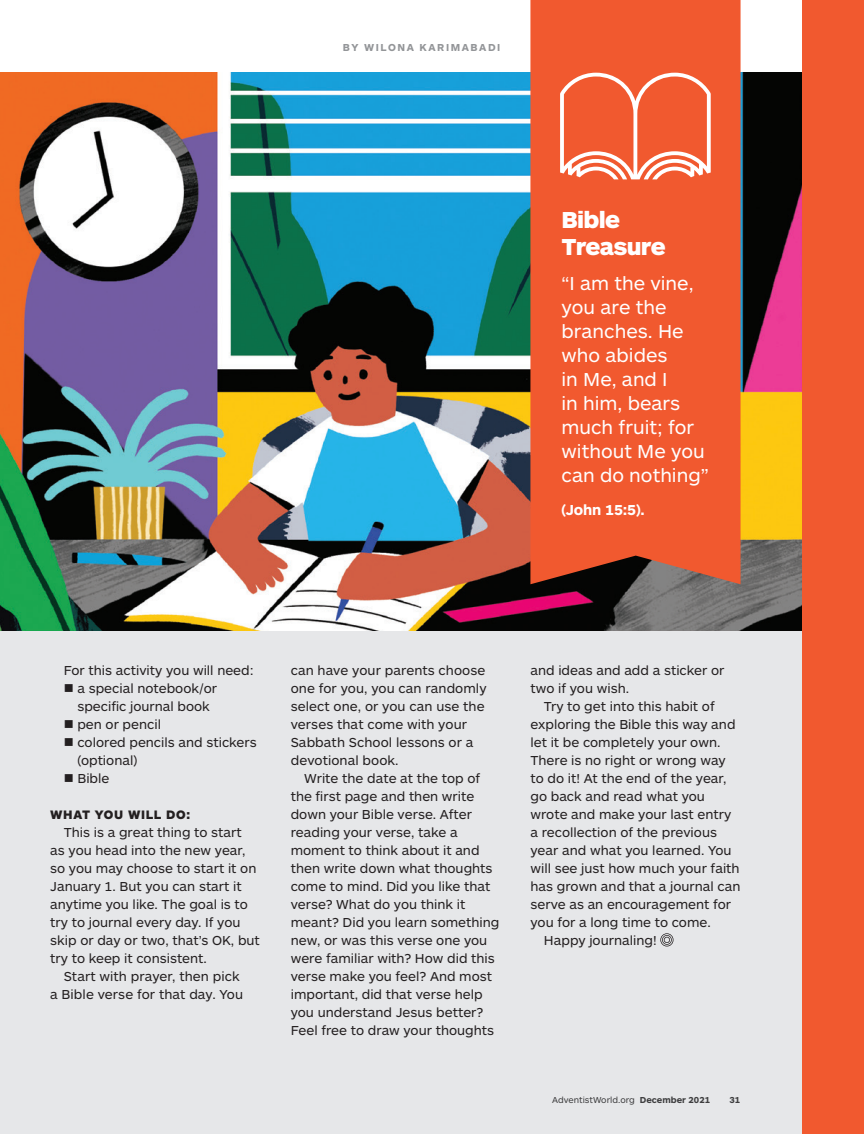
<style>
.page{position:relative;width:864px;height:1134px;background:#fff}
.page>*{position:absolute;margin:0;border:0;box-sizing:border-box;transform-origin:0 0}
.Growing_Faith_H2{font:900 24px/27px "ARS Maquette Pro";letter-spacing:-.01em;color:#fff}
.Growing_Faith_Quote{font:19.5px/24px "ARS Maquette Pro";color:#fff}
.Growing_Faith_Quote-2{font:700 15px "ARS Maquette Pro";color:#fff}
.Growing_Faith_Body_T{font:13.5px/18px "ARS Maquette Pro";color:#231f20}
.Growing_Faith_Body_T-2{font:13.5px/18px "ARS Maquette Pro";letter-spacing:.07em;color:#231f20}
.Subheads{font:900 12.75px "ARS Maquette Pro";letter-spacing:.05em;color:#231f20}
.t1{font:700 10.5px "ARS Maquette Pro";letter-spacing:.15em;color:#939598}
.t2{font:9px "ARS Maquette Pro";color:#3e3e3f}
.t3{font:700 9px "ARS Maquette Pro";color:#3e3e3f}
.s1{font-weight:700}
</style>
<div class="page">
<div style="left:0;top:73px;width:802px;height:1061px;background:#e6e7e9"></div>
<img style="left:0;top:73px;width:802px;height:558px">
<div style="left:802px;top:0;width:62px;height:1134px;background:#f1592f"></div>
<div style="left:530px;top:0;width:211px;height:584px;background:#f1592f"></div>
<svg style="left:560px;top:73px;width:151px;height:106px;background:#f37a58"></svg>
<svg style="left:660px;top:933px;width:14px;height:14px"></svg>
<p class="t1" style="left:343px;top:40px;width:159px">BY WILONA KARIMABADI</p>
<p class="Growing_Faith_H2" style="left:562px;top:205px;width:106px">Bible<br>Treasure</p>
<p class="Growing_Faith_Quote" style="left:562px;top:270px;width:148px">“I am the vine, you are the branches. He who abides<br>in Me, and I<br>in him, bears much fruit; for without Me you can do nothing”</p>
<p class="Growing_Faith_Quote-2" style="left:562px;top:500px;width:85px">(John 15:5).</p>
<p class="Growing_Faith_Body_T" style="left:64px;top:661px;width:192px">For this activity you will need:</p>
<p class="Growing_Faith_Body_T" style="left:64px;top:679px;width:154px;text-align:center">■ a special notebook/or specific journal book</p>
<p class="Growing_Faith_Body_T" style="left:64px;top:715px;width:99px">■ pen or pencil</p>
<p class="Growing_Faith_Body_T" style="left:77px;top:733px;width:181px;text-indent:-14px">■ colored pencils and stickers (optional)</p>
<p class="Growing_Faith_Body_T" style="left:64px;top:769px;width:47px">■ Bible</p>
<p class="Subheads" style="left:50px;top:806px;width:142px">WHAT YOU WILL DO:</p>
<p class="Growing_Faith_Body_T-2" style="left:50px;top:823px;width:211px;text-indent:14px">This is a great thing to start as you head into the new year, so you may choose to start it on<br>January 1. But you can start it anytime you like. The goal is to try to journal every day. If you skip or day or two, that’s OK, but try to keep it consistent.</p>
<p class="Growing_Faith_Body_T" style="left:50px;top:967px;width:194px;text-align:right">Start with prayer, then pick<br>a Bible verse for that day. You</p>
<p class="Growing_Faith_Body_T" style="left:291px;top:661px;width:197px">can have your parents choose one for you, you can randomly select one, or you can use the verses that come with your<br>Sabbath School lessons or a devotional book.</p>
<p class="Growing_Faith_Body_T" style="left:291px;top:769px;width:210px;text-indent:14px">Write the date at the top of the first page and then write down your Bible verse. After reading your verse, take a moment to think about it and then write down what thoughts come to mind. Did you like that verse? What do you think it meant? Did you learn something new, or was this verse one you were familiar with? How did this verse make you feel? And most important, did that verse help you understand Jesus better?<br>Feel free to draw your thoughts</p>
<p class="Growing_Faith_Body_T" style="left:530px;top:661px;width:195px">and ideas and add a sticker or two if you wish.</p>
<p class="Growing_Faith_Body_T" style="left:530px;top:697px;width:212px;text-indent:14px">Try to get into this habit of exploring the Bible this way and let it be completely your own.<br>There is no right or wrong way to do it! At the end of the year, go back and read what you wrote and make your last entry a recollection of the previous year and what you learned. You will see just how much your faith has grown and that a journal can serve as an encouragement for you for a long time to come.</p>
<p class="Growing_Faith_Body_T" style="left:544px;top:931px;width:114px">Happy journaling!</p>
<p class="t2" style="left:552px;top:1094px;width:160px">AdventistWorld.org <span class="s1">December 2021</span></p>
<p class="t3" style="left:729px;top:1094px;width:12px">31</p>
</div>
